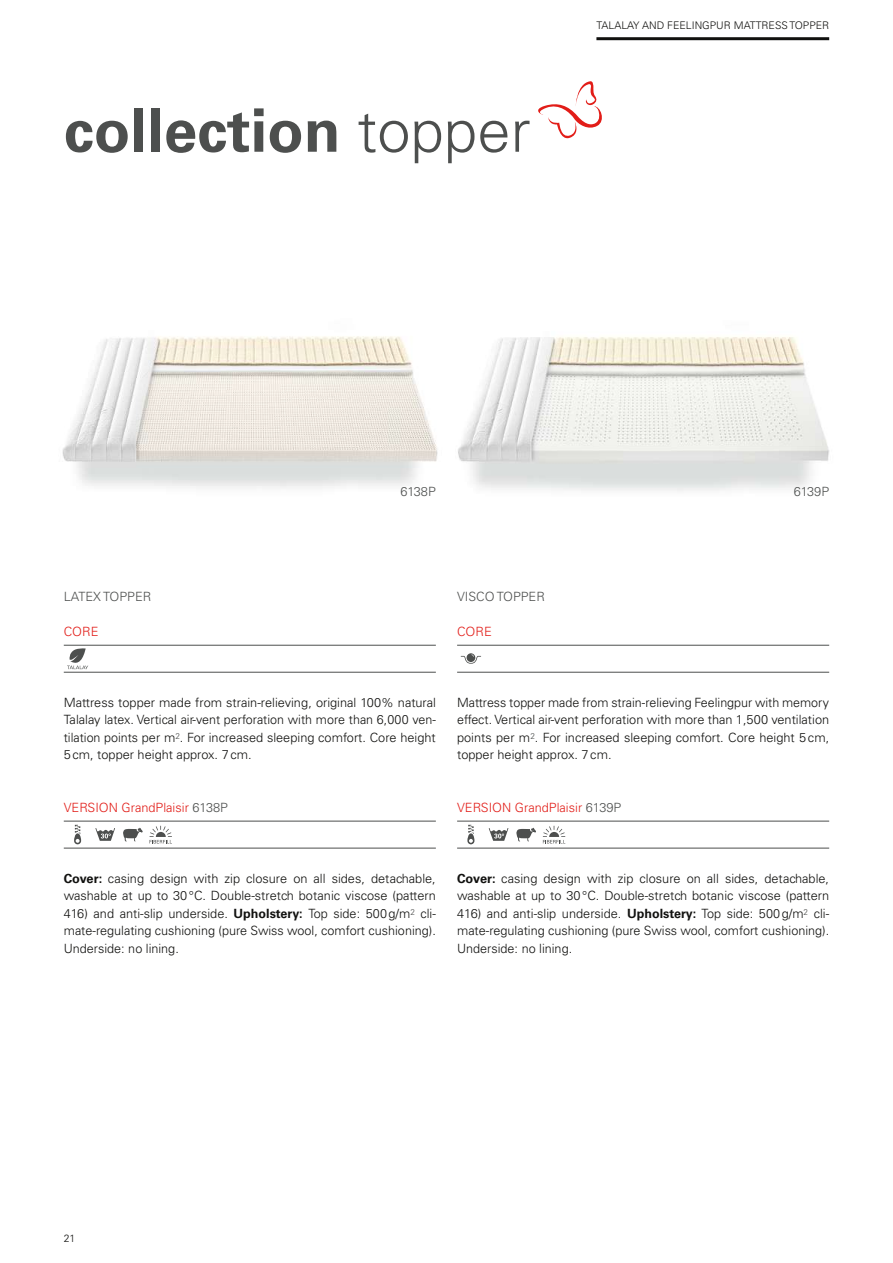
<style>
.page{position:relative;width:893px;height:1263px;background:#fff}
.page>*{position:absolute;margin:0;border:0;box-sizing:border-box;transform-origin:0 0}
.t1{font:700 60px "Univers LT Std";color:#4d4f4e}
.t2{font:300 12.75px/17.5px "Univers LT Std";color:#11110f;text-align:justify}
.t3{font:300 12.75px "Univers LT Std";color:#e21d18}
.t4{font:300 12.75px "Univers LT Std";color:#4d4f4e}
.t5{font:300 10.5px "Univers LT Std";color:#11110f}
.s1{font-weight:300}
.s2{color:#4d4f4e}
.s3{font-weight:700}
</style>
<div class="page">
<img style="left:458px;top:337px;width:371px;height:154px">
<img style="left:62px;top:336px;width:376px;height:152px">
<svg style="left:538px;top:81px;width:64px;height:58px"></svg>
<hr style="left:64px;top:645px;width:372px;height:1px;background:#4d4f4e">
<hr style="left:64px;top:672px;width:372px;height:1px;background:#4d4f4e">
<svg style="left:67px;top:648px;width:21px;height:21px"></svg>
<hr style="left:64px;top:821px;width:372px;height:1px;background:#4d4f4e">
<hr style="left:64px;top:848px;width:372px;height:1px;background:#4d4f4e">
<svg style="left:74px;top:825px;width:7px;height:19px"></svg>
<svg style="left:95px;top:828px;width:20px;height:13px"></svg>
<svg style="left:123px;top:828px;width:20px;height:13px"></svg>
<svg style="left:149px;top:826px;width:23px;height:17px"></svg>
<hr style="left:457px;top:645px;width:372px;height:1px;background:#4d4f4e">
<hr style="left:457px;top:672px;width:372px;height:1px;background:#4d4f4e">
<svg style="left:461px;top:653px;width:20px;height:11px"></svg>
<hr style="left:457px;top:821px;width:372px;height:1px;background:#4d4f4e">
<hr style="left:457px;top:848px;width:372px;height:1px;background:#4d4f4e">
<svg style="left:467px;top:825px;width:7px;height:19px"></svg>
<svg style="left:489px;top:828px;width:19px;height:13px"></svg>
<svg style="left:516px;top:828px;width:20px;height:13px"></svg>
<svg style="left:543px;top:826px;width:22px;height:17px"></svg>
<hr style="left:596px;top:37px;width:233px;height:3px;background:#11110f">
<h1 class="t1" style="left:64px;top:95px;width:468px">collection <span class="s1">topper</span></h1>
<p class="t5" style="left:596px;top:21px;width:234px">TALALAY AND FEELINGPUR MATTRESS TOPPER</p>
<p class="t4" style="left:64px;top:592px;width:89px">LATEX TOPPER</p>
<p class="t3" style="left:64px;top:627px;width:36px">CORE</p>
<p class="t4" style="left:400px;top:487px;width:37px">6138P</p>
<p class="t4" style="left:794px;top:487px;width:37px">6139P</p>
<p class="t4" style="left:457px;top:592px;width:89px">VISCO TOPPER</p>
<p class="t3" style="left:457px;top:627px;width:36px">CORE</p>
<p class="t2" style="left:64px;top:695px;width:374px">Mattress topper made from strain-relieving, original 100% natural Talalay latex. Vertical air-vent perforation with more than 6,000 ven&shy;tilation points per m<sup>2</sup>. For increased sleeping comfort. Core height 5cm, topper height approx. 7cm.</p>
<p class="t3" style="left:64px;top:803px;width:166px">VERSION GrandPlaisir <span class="s2">6138P</span></p>
<p class="t2" style="left:457px;top:695px;width:374px">Mattress topper made from strain-relieving Feelingpur with memory effect. Vertical air-vent perforation with more than 1,500 ventilation points per m<sup>2</sup>. For increased sleeping comfort. Core height 5cm, topper height approx. 7cm.</p>
<p class="t3" style="left:457px;top:803px;width:166px">VERSION GrandPlaisir <span class="s2">6139P</span></p>
<p class="t2" style="left:64px;top:871px;width:374px"><span class="s3">Cover:</span> casing design with zip closure on all sides, detachable, washable at up to 30°C. Double-stretch botanic viscose (pattern 416) and anti-slip underside. <span class="s3">Upholstery:</span> Top side: 500g/m<sup>2</sup> cli&shy;mate-regulating cushioning (pure Swiss wool, comfort cushioning).<br>Underside: no lining.</p>
<p class="t2" style="left:457px;top:871px;width:374px"><span class="s3">Cover:</span> casing design with zip closure on all sides, detachable, washable at up to 30°C. Double-stretch botanic viscose (pattern 416) and anti-slip underside. <span class="s3">Upholstery:</span> Top side: 500g/m<sup>2</sup> cli&shy;mate-regulating cushioning (pure Swiss wool, comfort cushioning).<br>Underside: no lining.</p>
<p class="t5" style="left:64px;top:1234px;width:13px">21</p>
</div>
